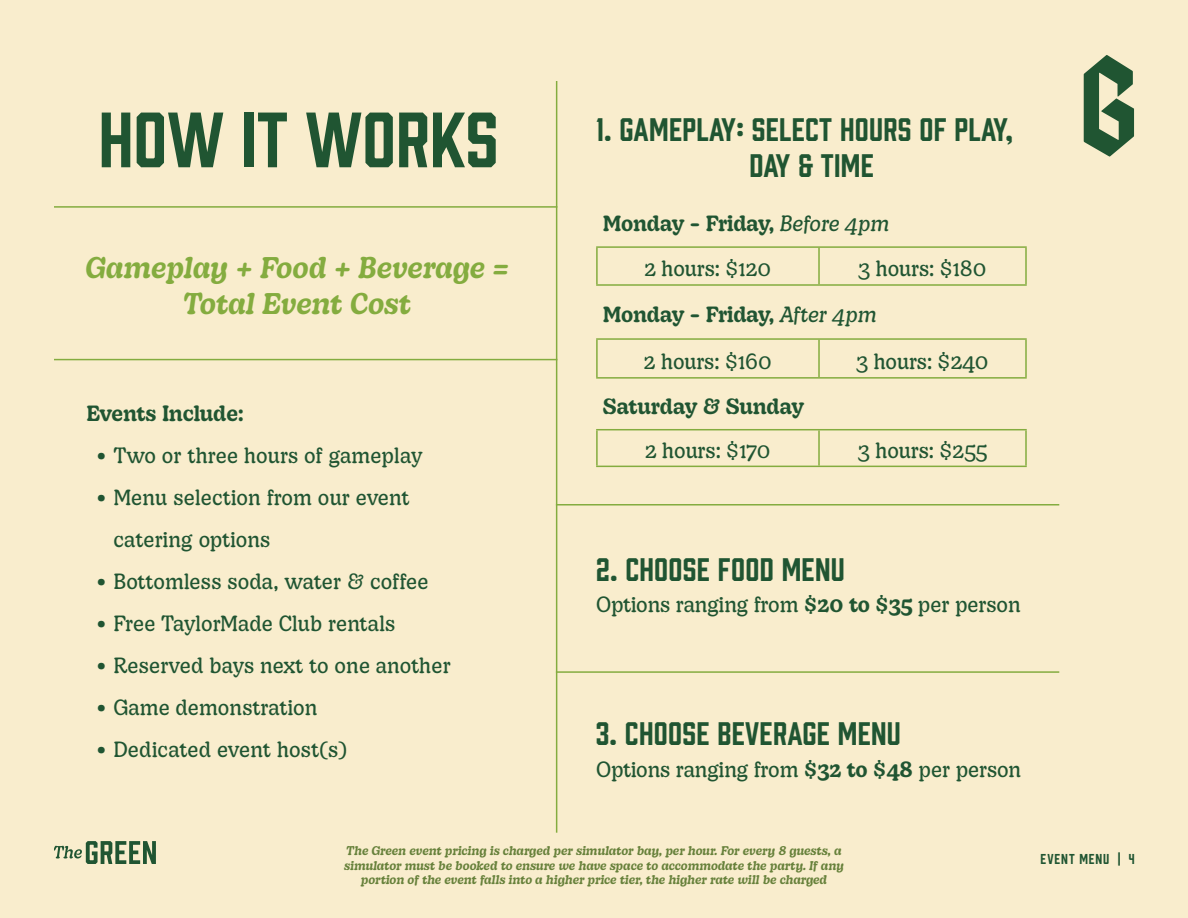
<style>
.page{position:relative;width:1188px;height:918px;background:#f9edcd}
.page>*{position:absolute;margin:0;border:0;box-sizing:border-box;transform-origin:0 0}
.t1{font:72px "Prohibition";color:#205532}
.t2{font:30px/36px "Prohibition";letter-spacing:.01em;color:#205532;text-align:center}
.t3{font:italic 500 28.5px/36px "Decoy";letter-spacing:-.01em;color:#84ac3f;text-align:center}
.t4{font:300 21px/42px "Decoy";letter-spacing:-.01em;color:#205532}
.t5{font:500 21px/45.5px "Decoy";letter-spacing:-.02em;color:#205532}
.t6{font:13.2px "Prohibition";letter-spacing:.07em;color:#205532}
.t7{font:italic 500 12px/14.4px "Decoy";letter-spacing:-.01em;color:#67813b;text-align:center}
.s1{font-weight:900}
.s2{font-weight:300;font-style:italic}
.s3{font-weight:300}
.s4{font-weight:500}
</style>
<div class="page">
<svg style="left:54px;top:841px;width:102px;height:23px"></svg>
<svg style="left:1084px;top:55px;width:50px;height:102px"></svg>
<hr style="left:556px;top:81px;width:1px;height:752px;background:#84ac3f">
<hr style="left:54px;top:206px;width:503px;height:2px;background:#84ac3f">
<hr style="left:556px;top:504px;width:503px;height:2px;background:#84ac3f">
<hr style="left:556px;top:671px;width:503px;height:2px;background:#84ac3f">
<hr style="left:54px;top:359px;width:503px;height:1px;background:#84ac3f">
<hr style="left:596px;top:246px;width:223px;height:2px;background:#84ac3f">
<hr style="left:596px;top:248px;width:2px;height:36px;background:#84ac3f">
<hr style="left:819px;top:246px;width:208px;height:2px;background:#84ac3f">
<hr style="left:818px;top:248px;width:2px;height:36px;background:#84ac3f">
<hr style="left:1025px;top:248px;width:2px;height:36px;background:#84ac3f">
<hr style="left:596px;top:284px;width:223px;height:2px;background:#84ac3f">
<hr style="left:819px;top:284px;width:208px;height:2px;background:#84ac3f">
<hr style="left:596px;top:338px;width:223px;height:2px;background:#84ac3f">
<hr style="left:596px;top:340px;width:2px;height:37px;background:#84ac3f">
<hr style="left:819px;top:338px;width:208px;height:2px;background:#84ac3f">
<hr style="left:818px;top:340px;width:2px;height:37px;background:#84ac3f">
<hr style="left:1025px;top:340px;width:2px;height:37px;background:#84ac3f">
<hr style="left:596px;top:377px;width:223px;height:2px;background:#84ac3f">
<hr style="left:819px;top:377px;width:208px;height:2px;background:#84ac3f">
<hr style="left:596px;top:429px;width:223px;height:1px;background:#84ac3f">
<hr style="left:596px;top:430px;width:2px;height:36px;background:#84ac3f">
<hr style="left:819px;top:429px;width:208px;height:1px;background:#84ac3f">
<hr style="left:818px;top:430px;width:2px;height:36px;background:#84ac3f">
<hr style="left:1025px;top:430px;width:2px;height:36px;background:#84ac3f">
<hr style="left:596px;top:466px;width:223px;height:1px;background:#84ac3f">
<hr style="left:819px;top:466px;width:208px;height:1px;background:#84ac3f">
<h1 class="t1" style="left:99px;top:90px;width:401px">HOW IT WORKS</h1>
<h3 class="t3" style="left:85px;top:248px;width:425px">Gameplay + Food + Beverage =<br>Total Event Cost</h3>
<p class="t5" style="left:86px;top:389px;width:159px">Events Include:</p>
<p class="t4" style="left:97px;top:433px;width:327px"><span class="s1">•</span> Two or three hours of gameplay</p>
<p class="t4" style="left:113px;top:475px;width:298px;text-indent:-16px"><span class="s1">•</span> Menu selection from our event catering options</p>
<p class="t4" style="left:97px;top:559px;width:333px"><span class="s1">•</span> Bottomless soda, water &amp; coffee</p>
<p class="t4" style="left:97px;top:601px;width:300px"><span class="s1">•</span> Free TaylorMade Club rentals</p>
<p class="t4" style="left:97px;top:643px;width:355px"><span class="s1">•</span> Reserved bays next to one another</p>
<p class="t4" style="left:97px;top:685px;width:222px"><span class="s1">•</span> Game demonstration</p>
<p class="t4" style="left:97px;top:727px;width:251px"><span class="s1">•</span> Dedicated event host(s)</p>
<h2 class="t2" style="left:596px;top:109px;width:418px">1. GAMEPLAY: SELECT HOURS OF PLAY,<br>DAY &amp; TIME</h2>
<p class="t5" style="left:644px;top:199px;width:247px;text-indent:-41px">Monday - Friday, <span class="s2">Before 4pm<br></span><span class="s3">2 hours: $120</span></p>
<p class="t5" style="left:603px;top:244px;width:385px;line-height:45.9px;text-indent:255px"><span class="s3">3 hours: $180<br></span>Monday - Friday, <span class="s2">After 4pm</span></p>
<p class="t4" style="left:644px;top:339px;width:130px">2 hours: $160</p>
<p class="t4" style="left:856px;top:339px;width:134px">3 hours: $240</p>
<p class="t5" style="left:603px;top:382px;width:203px">Saturday &amp; Sunday</p>
<p class="t4" style="left:645px;top:429px;width:127px">2 hours: $170</p>
<p class="t4" style="left:858px;top:429px;width:131px">3 hours: $255</p>
<h2 class="t2" style="left:596px;top:549px;width:250px">2. CHOOSE FOOD MENU</h2>
<p class="t4" style="left:596px;top:582px;width:426px">Options ranging from <span class="s4">$20 to $35</span> per person</p>
<h2 class="t2" style="left:596px;top:713px;width:306px">3. CHOOSE BEVERAGE MENU</h2>
<p class="t4" style="left:596px;top:747px;width:427px">Options ranging from <span class="s4">$32 to $48</span> per person</p>
<p class="t7" style="left:344px;top:843px;width:501px">The Green event pricing is charged per simulator bay, per hour. For every 8 guests, a simulator must be booked to ensure we have space to accommodate the party. If any portion of the event falls into a higher price tier, the higher rate will be charged</p>
<p class="t6" style="left:1040px;top:850px;width:96px">EVENT MENU | 4</p>
</div>
